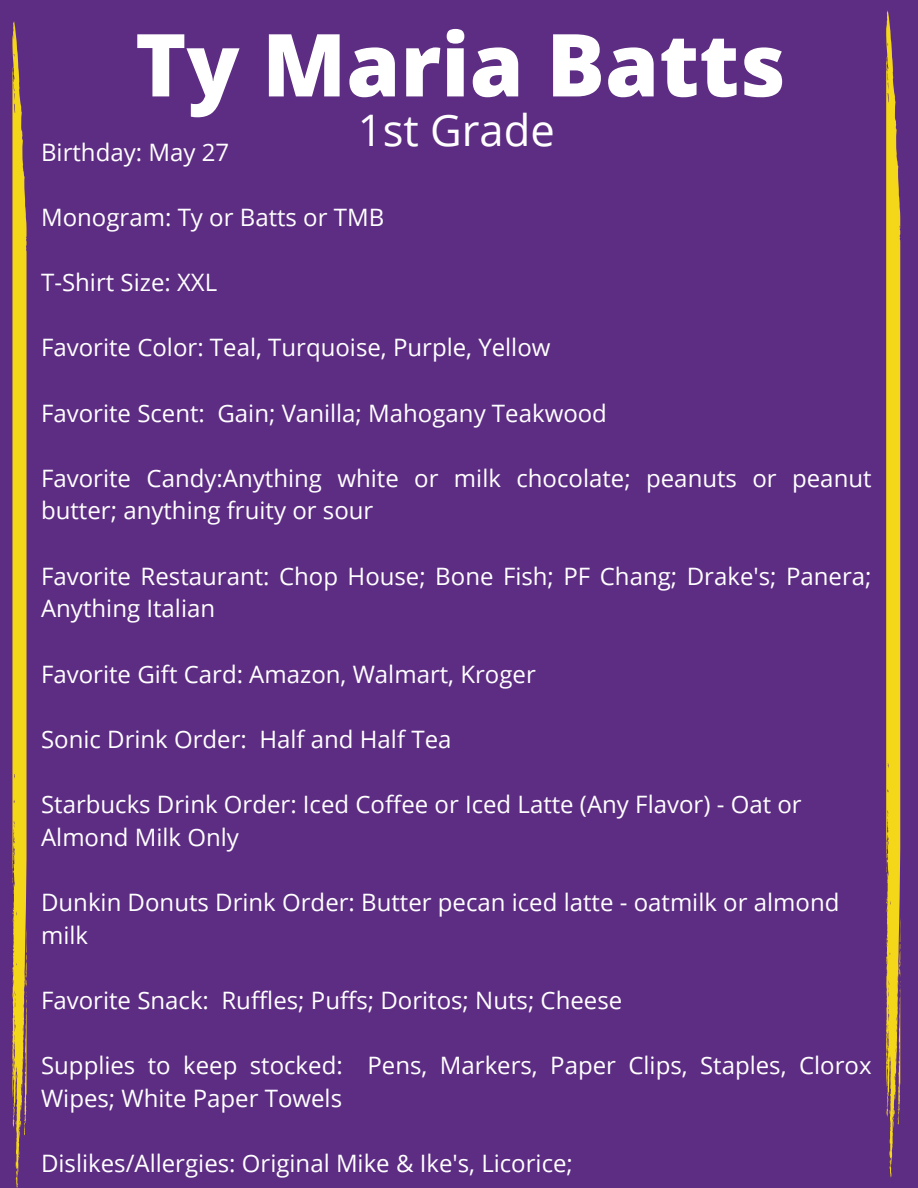
<style>
.page{position:relative;width:918px;height:1188px;background:#5d2c83}
.page>*{position:absolute;margin:0;border:0;box-sizing:border-box;transform-origin:0 0}
.t1{font:800 87px "Open Sans";color:#fff}
.t2{font:43.5px "Open Sans";color:#fff}
.t3{font:24px/32.7px "Open Sans";color:#fff}
</style>
<div class="page">
<svg style="left:12px;top:21px;width:15px;height:1167px;background:#d2b12f"></svg>
<svg style="left:886px;top:11px;width:15px;height:1166px;background:#d2b12f"></svg>
<p class="t1" style="left:135px;top:4px;width:652px">Ty Maria Batts</p>
<h1 class="t2" style="left:358px;top:99px;width:198px">1st Grade</h1>
<p class="t3" style="left:41px;top:135px;width:190px">Birthday: May 27</p>
<p class="t3" style="left:41px;top:200px;width:345px">Monogram: Ty or Batts or TMB</p>
<p class="t3" style="left:41px;top:265px;width:178px">T-Shirt Size: XXL</p>
<p class="t3" style="left:41px;top:331px;width:511px">Favorite Color: Teal, Turquoise, Purple, Yellow</p>
<p class="t3" style="left:41px;top:396px;width:567px">Favorite Scent: Gain; Vanilla; Mahogany Teakwood</p>
<p class="t3" style="left:41px;top:461px;width:832px">Favorite Candy:Anything white or milk chocolate; peanuts or peanut butter; anything fruity or sour</p>
<p class="t3" style="left:41px;top:559px;width:832px">Favorite Restaurant: Chop House; Bone Fish; PF Chang; Drake's; Panera;<br>Anything Italian</p>
<p class="t3" style="left:41px;top:657px;width:496px">Favorite Gift Card: Amazon, Walmart, Kroger</p>
<p class="t3" style="left:41px;top:722px;width:412px">Sonic Drink Order: Half and Half Tea</p>
<p class="t3" style="left:41px;top:787px;width:762px">Starbucks Drink Order: Iced Coffee or Iced Latte (Any Flavor) - Oat or<br>Almond Milk Only</p>
<p class="t3" style="left:41px;top:885px;width:800px">Dunkin Donuts Drink Order: Butter pecan iced latte - oatmilk or almond milk</p>
<p class="t3" style="left:41px;top:983px;width:583px">Favorite Snack: Ruffles; Puffs; Doritos; Nuts; Cheese</p>
<p class="t3" style="left:41px;top:1048px;width:832px">Supplies to keep stocked: Pens, Markers, Paper Clips, Staples, Clorox<br>Wipes; White Paper Towels</p>
<p class="t3" style="left:41px;top:1146px;width:533px">Dislikes/Allergies: Original Mike &amp; Ike's, Licorice;</p>
</div>
